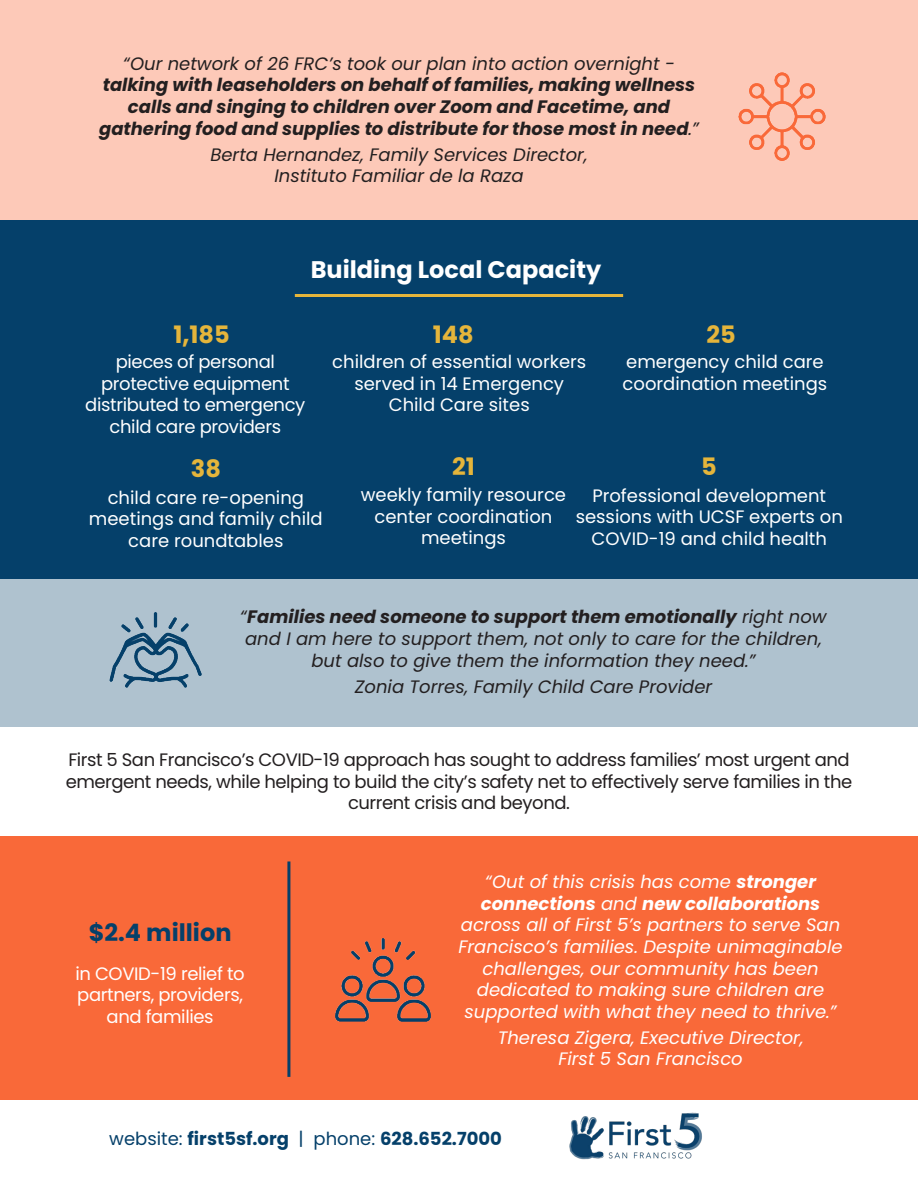
<style>
.page{position:relative;width:918px;height:1188px;background:#fff}
.page>*{position:absolute;margin:0;border:0;box-sizing:border-box;transform-origin:0 0}
.t1{font:700 24px "Poppins";color:#fff}
.t2{font:700 24px "Poppins";color:#e5b53b}
.t3{font:700 24px "Poppins";color:#05406a}
.t4{font:italic 18px/21.6px "Poppins";color:#fff;text-align:center}
.t5{font:18px/21.6px "Poppins";color:#fff;text-align:center}
.t6{font:italic 18px/21.6px "Poppins";color:#231f20;text-align:center}
.t7{font:italic 700 18px/21.6px "Poppins";color:#231f20;text-align:center}
.t8{font:18px/21.6px "Poppins";letter-spacing:-.025em;color:#231f20;text-align:center}
.t9{font:18px/21.6px "Poppins";letter-spacing:-.02em;color:#fff;text-align:center}
.t10{font:700 18px "Poppins";color:#05406a}
.s1{font-weight:400}
.s2{font-weight:700}
</style>
<div class="page">
<div style="left:0;top:836px;width:918px;height:264px;background:#f96939"></div>
<div style="left:0;top:220px;width:918px;height:359px;background:#05406a"></div>
<div style="left:0;top:579px;width:918px;height:147px;background:#afc2cf"></div>
<div style="left:0;top:0;width:918px;height:220px;background:#fdc9b8"></div>
<hr style="left:287px;top:861px;width:3px;height:216px;background:#05406a">
<img style="left:335px;top:938px;width:96px;height:84px">
<img style="left:109px;top:613px;width:93px;height:75px">
<img style="left:738px;top:73px;width:88px;height:87px">
<img style="left:569px;top:1112px;width:133px;height:48px">
<hr style="left:295px;top:294px;width:328px;height:3px;background:#e5b53b">
<p class="t7" style="left:99px;top:53px;width:601px"><span class="s1">“Our network of 26 FRC’s took our plan into action overnight - </span>talking with leaseholders on behalf of families, making wellness calls and singing to children over Zoom and Facetime, and gathering food and supplies to distribute for those most in need<span class="s1">.”</span></p>
<p class="t6" style="left:210px;top:144px;width:379px">Berta Hernandez, Family Services Director,<br>Instituto Familiar de la Raza</p>
<p class="t2" style="left:174px;top:320px;width:58px">1,185</p>
<p class="t1" style="left:311px;top:256px;width:292px">Building Local Capacity</p>
<p class="t2" style="left:433px;top:320px;width:42px">148</p>
<p class="t2" style="left:706px;top:320px;width:31px">25</p>
<p class="t9" style="left:85px;top:351px;width:222px">pieces of personal protective equipment distributed to emergency child care providers</p>
<p class="t5" style="left:332px;top:351px;width:255px">children of essential workers served in 14 Emergency<br>Child Care sites</p>
<p class="t5" style="left:623px;top:351px;width:206px;text-align:left">emergency child care coordination meetings</p>
<p class="t2" style="left:191px;top:454px;width:32px">38</p>
<p class="t2" style="left:452px;top:453px;width:24px">21</p>
<p class="t2" style="left:701px;top:453px;width:17px">5</p>
<p class="t5" style="left:89px;top:487px;width:235px">child care re-opening meetings and family child care roundtables</p>
<p class="t5" style="left:361px;top:484px;width:207px">weekly family resource center coordination meetings</p>
<p class="t5" style="left:576px;top:485px;width:269px">Professional development sessions with UCSF experts on<br>COVID-19 and child health</p>
<p class="t6" style="left:240px;top:606px;width:588px">“<span class="s2">Families need someone to support them emotionally</span> right now and I am here to support them, not only to care for the children, but also to give them the information they need.”</p>
<p class="t6" style="left:355px;top:676px;width:359px">Zonia Torres, Family Child Care Provider</p>
<p class="t8" style="left:66px;top:749px;width:788px">First 5 San Francisco’s COVID-19 approach has sought to address families’ most urgent and emergent needs, while helping to build the city’s safety net to effectively serve families in the current crisis and beyond.</p>
<p class="t3" style="left:89px;top:918px;width:144px">$2.4 million</p>
<p class="t9" style="left:75px;top:963px;width:171px">in COVID-19 relief to partners, providers, and families</p>
<p class="t4" style="left:459px;top:871px;width:386px">“Out of this crisis has come <span class="s2">stronger connections</span> and <span class="s2">new collaborations </span>across all of First 5’s partners to serve San Francisco’s families. Despite unimaginable challenges, our community has been dedicated to making sure children are supported with what they need to thrive.”</p>
<p class="t4" style="left:498px;top:1027px;width:307px">Theresa Zigera, Executive Director,<br>First 5 San Francisco</p>
<p class="t10" style="left:109px;top:1128px;width:394px"><span class="s1">website:</span> first5sf.org <span class="s1">| phone:</span> 628.652.7000</p>
</div>
